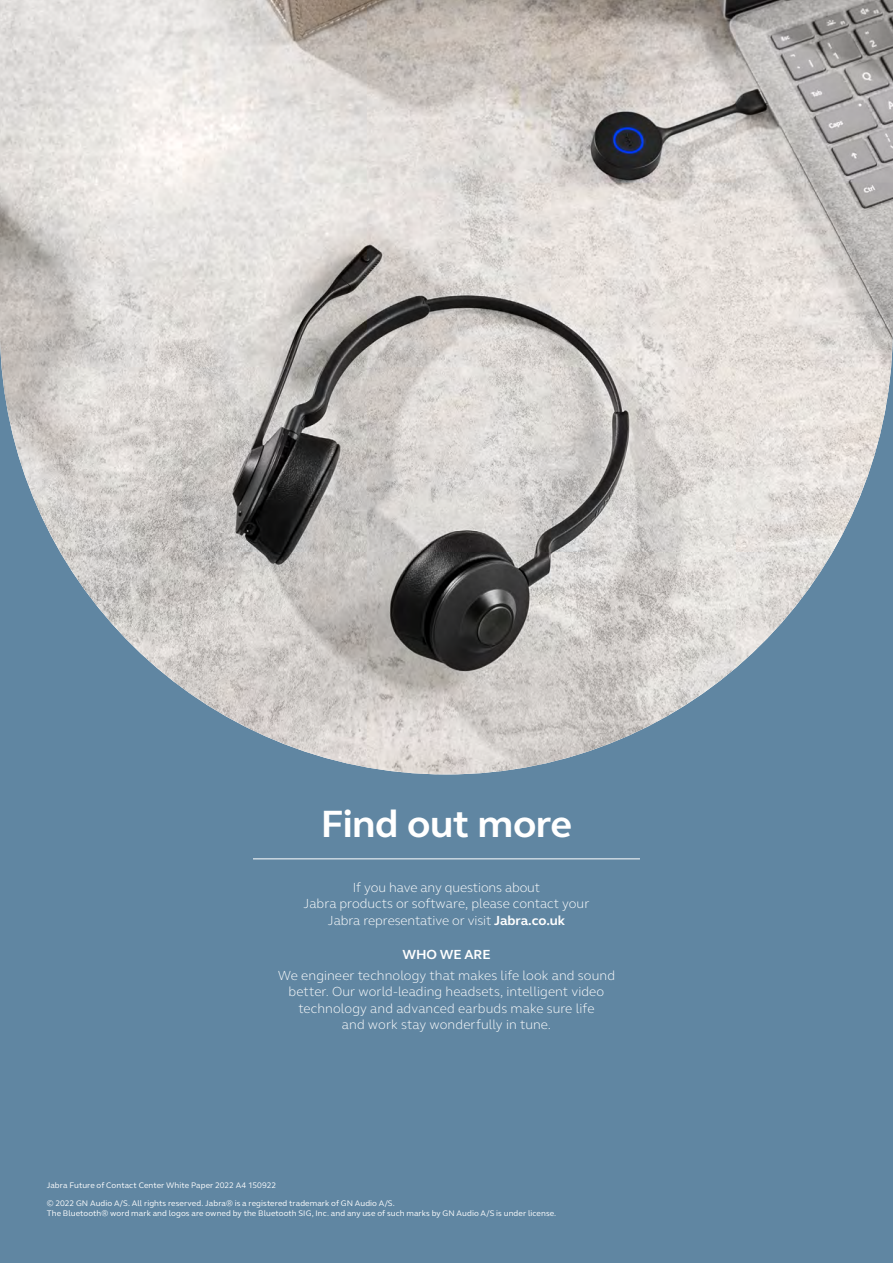
<style>
.page{position:relative;width:893px;height:1263px;background:#6086a2}
.page>*{position:absolute;margin:0;border:0;box-sizing:border-box;transform-origin:0 0}
.t1{font:700 39px "GN Elliot";letter-spacing:-.015em;color:#fff}
.t2{font:300 13.5px/16.5px "GN Elliot";color:#fff;text-align:center}
.t3{font:700 13.5px "GN Elliot";letter-spacing:-.01em;color:#fff}
.t4{font:8.25px/9.9px "GN Elliot";letter-spacing:.01em;color:#fff}
.s1{font-weight:700}
</style>
<div class="page">
<img style="left:0;top:0;width:893px;height:774px">
<hr style="left:253px;top:858px;width:387px;height:1px;background:#fff">
<h1 class="t1" style="left:321px;top:798px;width:253px">Find out more</h1>
<p class="t2" style="left:304px;top:878px;width:287px">If you have any questions about<br>Jabra products or software, please contact your<br>Jabra representative or visit <span class="s1">Jabra.co.uk</span></p>
<p class="t3" style="left:402px;top:945px;width:90px">WHO WE ARE</p>
<p class="t2" style="left:278px;top:966px;width:339px">We engineer technology that makes life look and sound better. Our world-leading headsets, intelligent video technology and advanced earbuds make sure life<br>and work stay wonderfully in tune.</p>
<p class="t4" style="left:47px;top:1180px;width:231px">Jabra Future of Contact Center White Paper 2022 A4 150922</p>
<p class="t4" style="left:47px;top:1198px;width:511px">© 2022 GN Audio A/S. All rights reserved. Jabra® is a registered trademark of GN Audio A/S.<br>The Bluetooth® word mark and logos are owned by the Bluetooth SIG, Inc. and any use of such marks by GN Audio A/S is under license.</p>
</div>
